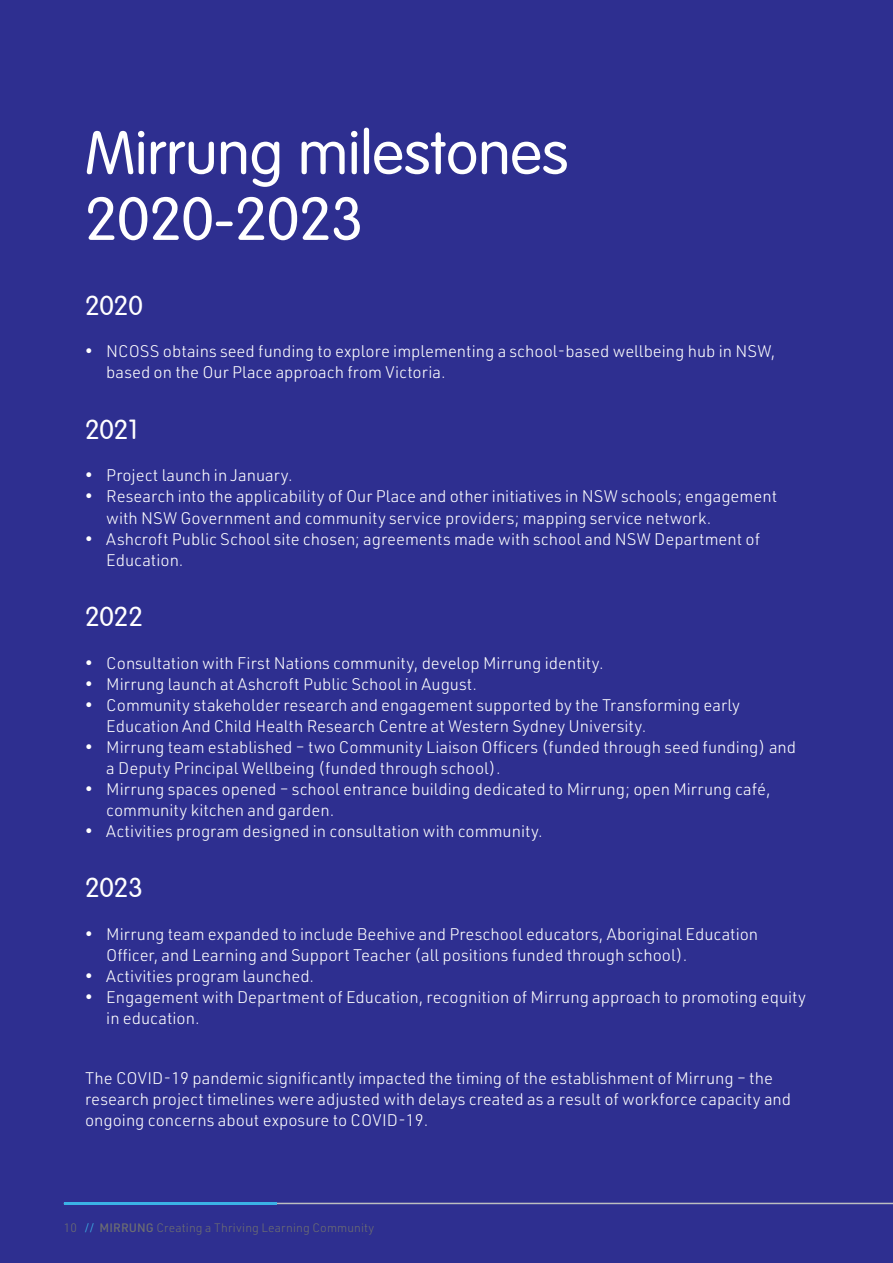
<style>
.page{position:relative;width:893px;height:1263px;background:#2e2f90}
.page>*{position:absolute;margin:0;border:0;box-sizing:border-box;transform-origin:0 0}
.t1{font:300 60px/66px "VAG Rounded";color:#fff}
.t2{font:300 27px "VAG Rounded";color:#fff}
.t3{font:300 16.5px/21px "URWDIN";color:#fff}
.t4{font:300 12px "URWDIN";letter-spacing:.01em;color:#6d6e71}
.s1{color:#3bb2e6}
.s2{font-weight:500}
</style>
<div class="page">
<hr style="left:64px;top:1203px;width:829px;height:1px;background:#bcbec0">
<hr style="left:64px;top:1202px;width:212px;height:3px;background:#3bb2e6">
<h1 class="t1" style="left:85px;top:120px;width:485px">Mirrung milestones<br>2020-2023</h1>
<h2 class="t2" style="left:85px;top:290px;width:59px">2020</h2>
<p class="t3" style="left:106px;top:341px;width:671px;text-indent:-21px">• NCOSS obtains seed funding to explore implementing a school-based wellbeing hub in NSW, based on the Our Place approach from Victoria.</p>
<h2 class="t2" style="left:85px;top:414px;width:54px">2021</h2>
<p class="t3" style="left:85px;top:465px;width:209px">• Project launch in January.</p>
<p class="t3" style="left:106px;top:486px;width:672px;text-indent:-21px">• Research into the applicability of Our Place and other initiatives in NSW schools; engagement with NSW Government and community service providers; mapping service network.</p>
<p class="t3" style="left:106px;top:528px;width:655px;text-indent:-21px">• Ashcroft Public School site chosen; agreements made with school and NSW Department of<br>Education.</p>
<h2 class="t2" style="left:85px;top:601px;width:59px">2022</h2>
<p class="t3" style="left:85px;top:652px;width:520px">• Consultation with First Nations community, develop Mirrung identity.</p>
<p class="t3" style="left:85px;top:673px;width:393px">• Mirrung launch at Ashcroft Public School in August.</p>
<p class="t3" style="left:106px;top:694px;width:635px;text-indent:-21px">• Community stakeholder research and engagement supported by the Transforming early<br>Education And Child Health Research Centre at Western Sydney University.</p>
<p class="t3" style="left:106px;top:736px;width:691px;text-indent:-21px">• Mirrung team established – two Community Liaison Officers (funded through seed funding) and a Deputy Principal Wellbeing (funded through school).</p>
<p class="t3" style="left:106px;top:778px;width:666px;text-indent:-21px">• Mirrung spaces opened – school entrance building dedicated to Mirrung; open Mirrung café, community kitchen and garden.</p>
<p class="t3" style="left:85px;top:820px;width:459px">• Activities program designed in consultation with community.</p>
<h2 class="t2" style="left:85px;top:872px;width:59px">2023</h2>
<p class="t3" style="left:106px;top:923px;width:653px;text-indent:-21px">• Mirrung team expanded to include Beehive and Preschool educators, Aboriginal Education<br>Officer, and Learning and Support Teacher (all positions funded through school).</p>
<p class="t3" style="left:85px;top:965px;width:231px">• Activities program launched.</p>
<p class="t3" style="left:106px;top:986px;width:701px;text-indent:-21px">• Engagement with Department of Education, recognition of Mirrung approach to promoting equity in education.</p>
<p class="t3" style="left:85px;top:1067px;width:708px">The COVID-19 pandemic significantly impacted the timing of the establishment of Mirrung – the research project timelines were adjusted with delays created as a result of workforce capacity and ongoing concerns about exposure to COVID-19.</p>
<p class="t4" style="left:64px;top:1220px;width:312px">10 <span class="s1">//</span> <span class="s2">MIRRUNG</span> Creating a Thriving Learning Community</p>
</div>
